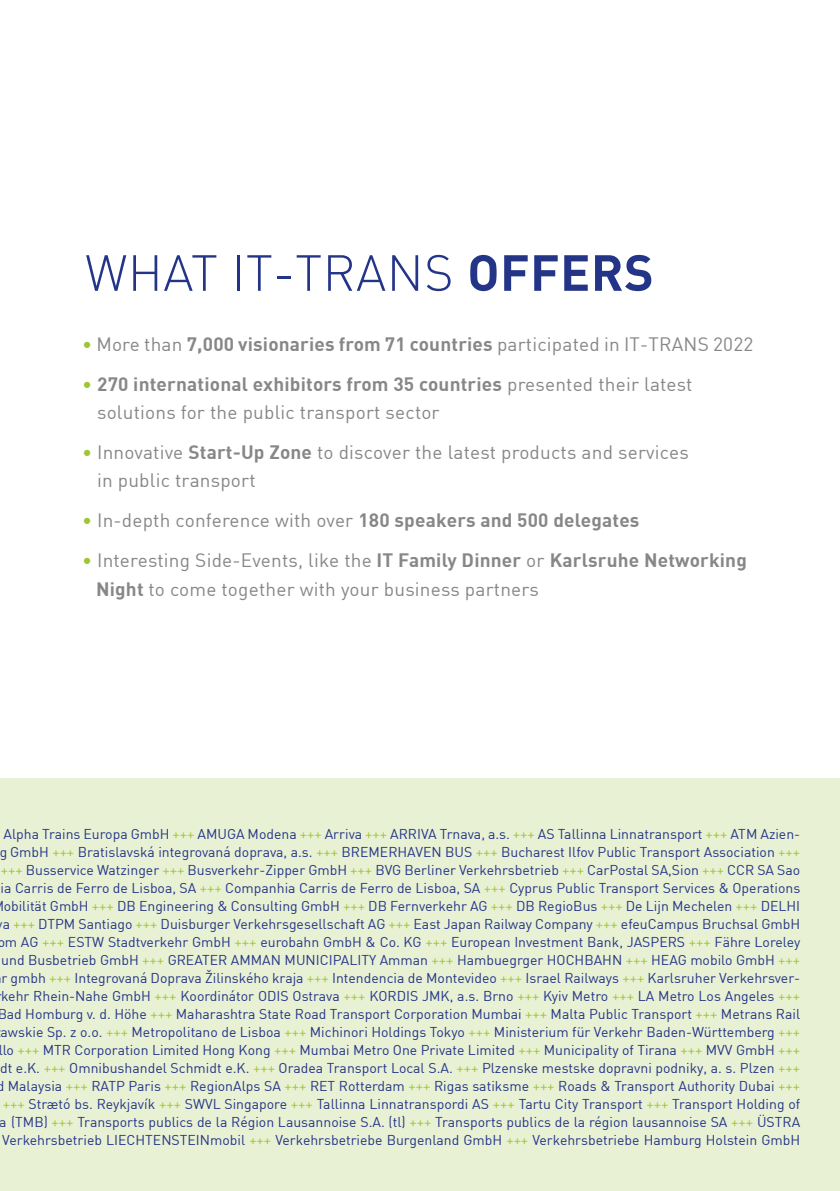
<style>
.page{position:relative;width:840px;height:1191px;background:#fff}
.page>*{position:absolute;margin:0;border:0;box-sizing:border-box;transform-origin:0 0}
.t1{font:300 50px "DIN";letter-spacing:.01em;color:#243588}
.t2{font:19px "DIN";letter-spacing:.01em;color:#878787}
.t3{font:700 19px "DIN";letter-spacing:.01em;color:#878787}
.t4{font:14px/18px "DIN";color:#243588;text-align:center}
.s1{font-weight:700}
.s2{color:#a0c533}
.s3{font-weight:400;color:#a0c533}
.s4{font-weight:400}
</style>
<div class="page">
<div style="left:0;top:778px;width:839px;height:413px;background:#e9f1d4"></div>
<p class="t1" style="left:85px;top:242px;width:569px">WHAT IT-TRANS <span class="s1">OFFERS</span></p>
<p class="t2" style="left:82px;top:333px;width:672px"><span class="s2">•</span> More than <span class="s1">7,000 visionaries from 71 countries</span> participated in IT-TRANS 2022</p>
<p class="t3" style="left:82px;top:372px;width:611px"><span class="s3">•</span> 270 international exhibitors from 35 countries <span class="s4">presented their latest</span></p>
<p class="t2" style="left:97px;top:401px;width:344px">solutions for the public transport sector</p>
<p class="t2" style="left:82px;top:441px;width:607px"><span class="s2">•</span> Innovative <span class="s1">Start-Up Zone</span> to discover the latest products and services</p>
<p class="t2" style="left:97px;top:469px;width:160px">in public transport</p>
<p class="t2" style="left:82px;top:509px;width:558px"><span class="s2">•</span> In-depth conference with over <span class="s1">180 speakers and 500 delegates</span></p>
<p class="t3" style="left:82px;top:548px;width:665px"><span class="s3">•</span> <span class="s4">Interesting Side-Events, like the</span> IT Family Dinner <span class="s4">or</span> Karlsruhe Networking</p>
<p class="t2" style="left:96px;top:577px;width:444px"><span class="s1">Night</span> to come together with your business partners</p>
<p class="t4" style="left:-3px;top:824px;width:804px">Alpha Trains Europa GmbH <span class="s2">+++</span> AMUGA Modena <span class="s2">+++</span> Arriva <span class="s2">+++</span> ARRIVA Trnava, a.s. <span class="s2">+++</span> AS Tallinna Linnatransport <span class="s2">+++</span> ATM Azien&shy;g GmbH <span class="s2">+++</span> Bratislavská integrovaná doprava, a.s. <span class="s2">+++</span> BREMERHAVEN BUS <span class="s2">+++</span> Bucharest Ilfov Public Transport Association <span class="s2">+++ +++</span> Busservice Watzinger <span class="s2">+++</span> Busverkehr-Zipper GmbH <span class="s2">+++</span> BVG Berliner Verkehrsbetrieb <span class="s2">+++</span> CarPostal SA,Sion <span class="s2">+++</span> CCR SA Sao ia Carris de Ferro de Lisboa, SA <span class="s2">+++</span> Companhia Carris de Ferro de Lisboa, SA <span class="s2">+++</span> Cyprus Public Transport Services &amp; Operations obilität GmbH <span class="s2">+++</span> DB Engineering &amp; Consulting GmbH <span class="s2">+++</span> DB Fernverkehr AG <span class="s2">+++</span> DB RegioBus <span class="s2">+++</span> De Lijn Mechelen <span class="s2">+++</span> DELHI a <span class="s2">+++</span> DTPM Santiago <span class="s2">+++</span> Duisburger Verkehrsgesellschaft AG <span class="s2">+++</span> East Japan Railway Company <span class="s2">+++</span> efeuCampus Bruchsal GmbH om AG <span class="s2">+++</span> ESTW Stadtverkehr GmbH <span class="s2">+++</span> eurobahn GmbH &amp; Co. KG <span class="s2">+++</span> European Investment Bank, JASPERS <span class="s2">+++</span> Fähre Loreley und Busbetrieb GmbH <span class="s2">+++</span> GREATER AMMAN MUNICIPALITY Amman <span class="s2">+++</span> Hambuegrger HOCHBAHN <span class="s2">+++</span> HEAG mobilo GmbH <span class="s2">+++ </span>r gmbh <span class="s2">+++</span> Integrovaná Doprava Žilinského kraja <span class="s2">+++</span> Intendencia de Montevideo <span class="s2">+++</span> Israel Railways <span class="s2">+++</span> Karlsruher Verkehrsver&shy;kehr Rhein-Nahe GmbH <span class="s2">+++</span> Koordinátor ODIS Ostrava <span class="s2">+++</span> KORDIS JMK, a.s. Brno <span class="s2">+++</span> Kyiv Metro <span class="s2">+++</span> LA Metro Los Angeles <span class="s2">+++ </span>Bad Homburg v. d. Höhe <span class="s2">+++</span> Maharashtra State Road Transport Corporation Mumbai <span class="s2">+++</span> Malta Public Transport <span class="s2">+++</span> Metrans Rail awskie Sp. z o.o. <span class="s2">+++</span> Metropolitano de Lisboa <span class="s2">+++</span> Michinori Holdings Tokyo <span class="s2">+++</span> Ministerium für Verkehr Baden-Württemberg <span class="s2">+++ </span>llo <span class="s2">+++</span> MTR Corporation Limited Hong Kong <span class="s2">+++</span> Mumbai Metro One Private Limited <span class="s2">+++</span> Municipality of Tirana <span class="s2">+++</span> MVV GmbH <span class="s2">+++ </span>dt e.K. <span class="s2">+++</span> Omnibushandel Schmidt e.K. <span class="s2">+++</span> Oradea Transport Local S.A. <span class="s2">+++</span> Plzenske mestske dopravni podniky, a. s. Plzen <span class="s2">+++ </span>d Malaysia <span class="s2">+++</span> RATP Paris <span class="s2">+++</span> RegionAlps SA <span class="s2">+++</span> RET Rotterdam <span class="s2">+++</span> Rigas satiksme <span class="s2">+++</span> Roads &amp; Transport Authority Dubai <span class="s2">+++ +++</span> Strætó bs. Reykjavík <span class="s2">+++</span> SWVL Singapore <span class="s2">+++</span> Tallinna Linnatranspordi AS <span class="s2">+++</span> Tartu City Transport <span class="s2">+++</span> Transport Holding of a (TMB) <span class="s2">+++</span> Transports publics de la Région Lausannoise S.A. (tl) <span class="s2">+++</span> Transports publics de la région lausannoise SA <span class="s2">+++</span> ÜSTRA Verkehrsbetrieb LIECHTENSTEINmobil <span class="s2">+++</span> Verkehrsbetriebe Burgenland GmbH <span class="s2">+++</span> Verkehrsbetriebe Hamburg Holstein GmbH</p>
</div>
